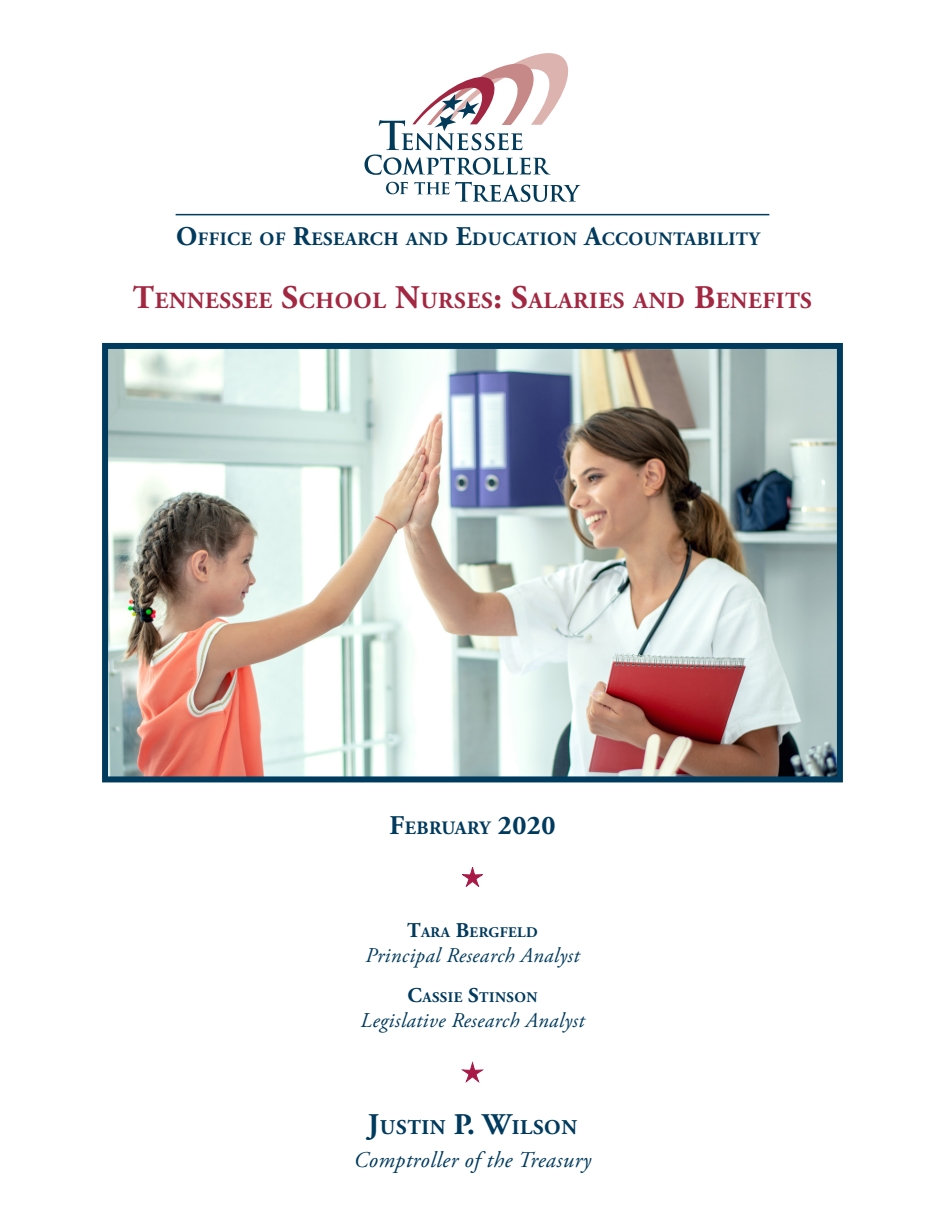
<style>
.page{position:relative;width:945px;height:1215px;background:#fff}
.page>*{position:absolute;margin:0;border:0;box-sizing:border-box;transform-origin:0 0}
.t1{font:700 23.1px "Adobe Garamond Pro";letter-spacing:.03em;color:#a22842}
.t2{font:italic 22.5px "Adobe Garamond Pro";letter-spacing:.02em;color:#003a5d}
.t3{font:italic 21px "Adobe Garamond Pro";letter-spacing:.02em;color:#003a5d}
.t4{font:700 21px "Adobe Garamond Pro";letter-spacing:.03em;color:#003a5d}
.t5{font:700 18.9px "Adobe Garamond Pro";letter-spacing:.03em;color:#003a5d}
.t6{font:700 14.7px "Adobe Garamond Pro";letter-spacing:.03em;color:#003a5d}
.s1{font-size:27px}
.s2{font-size:33px}
.s3{font-size:21px}
.s4{font-size:30px}
</style>
<div class="page">
<svg style="left:455px;top:182px;width:125px;height:20px"></svg>
<svg style="left:414px;top:182px;width:35px;height:12px"></svg>
<svg style="left:386px;top:182px;width:22px;height:12px"></svg>
<svg style="left:365px;top:53px;width:204px;height:122px"></svg>
<hr style="left:176px;top:214px;width:593px;height:1px;background:#003a5d">
<svg style="left:462px;top:1062px;width:21px;height:20px"></svg>
<svg style="left:462px;top:867px;width:21px;height:19px"></svg>
<img style="left:109px;top:350px;width:727px;height:425px">
<div style="left:102px;top:343px;width:741px;height:439px;border:6px solid #003a5d"></div>
<p class="t5" style="left:176px;top:228px;width:585px"><span class="s1">O</span>FFICE OF <span class="s1">R</span>ESEARCH AND <span class="s1">E</span>DUCATION <span class="s1">A</span>CCOUNTABILITY</p>
<p class="t1" style="left:133px;top:288px;width:681px"><span class="s2">T</span>ENNESSEE <span class="s2">S</span>CHOO L <span class="s2">N</span>URSES<span class="s2">: S</span>ALARIES AND <span class="s2">B</span>ENEFITS</p>
<p class="t5" style="left:389px;top:817px;width:168px"><span class="s1">F</span>EBRUARY <span class="s1">2020</span></p>
<p class="t6" style="left:407px;top:924px;width:132px"><span class="s3">T</span>ARA <span class="s3">B</span>ERGFELD</p>
<p class="t3" style="left:366px;top:943px;width:215px">Principal Research Analyst</p>
<p class="t6" style="left:408px;top:989px;width:131px"><span class="s3">C</span>ASSIE <span class="s3">S</span>TINSON</p>
<p class="t3" style="left:361px;top:1008px;width:225px">Legislative Research Analyst</p>
<p class="t4" style="left:368px;top:1115px;width:211px"><span class="s4">J</span>USTIN <span class="s4">P. W</span>ILSON</p>
<p class="t2" style="left:354px;top:1146px;width:239px">Comptroller of the Treasury</p>
</div>
